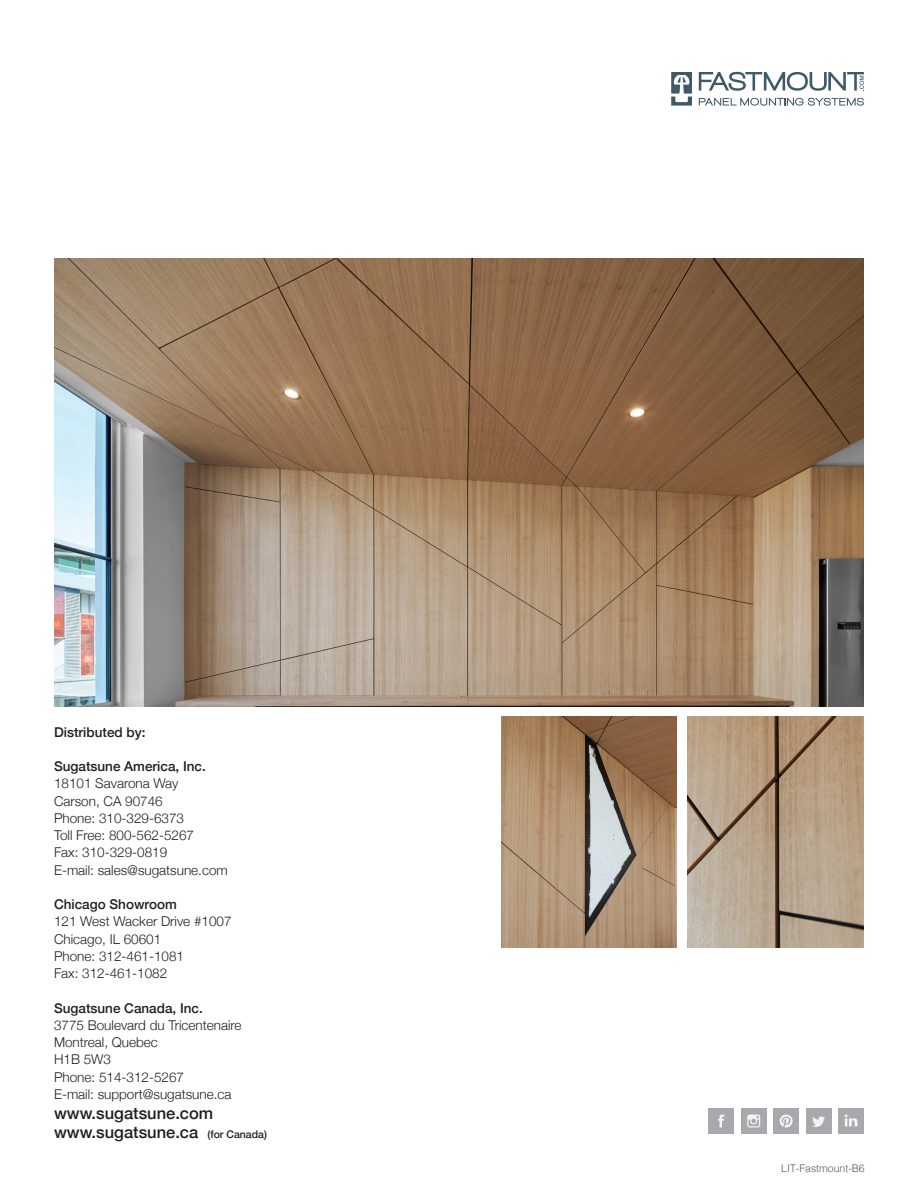
<style>
.page{position:relative;width:918px;height:1188px;background:#fff}
.page>*{position:absolute;margin:0;border:0;box-sizing:border-box;transform-origin:0 0}
.t1{font:500 16.5px/19.8px "Helvetica Neue";color:#231f20}
.t2{font:300 13.5px/17.2px "Helvetica Neue";color:#231f20}
.t3{font:500 13.5px "Helvetica Neue";color:#231f20}
.t4{font:300 10.5px "Helvetica";color:#57585a}
.s1{font-size:10.5px}
</style>
<div class="page">
<svg style="left:699px;top:98px;width:165px;height:8px"></svg>
<svg style="left:671px;top:72px;width:21px;height:34px"></svg>
<svg style="left:699px;top:72px;width:165px;height:19px"></svg>
<div style="left:806px;top:1108px;width:26px;height:26px;background:#a8a9ad"></div>
<svg style="left:812px;top:1116px;width:13px;height:11px"></svg>
<div style="left:773px;top:1108px;width:26px;height:26px;background:#a8a9ad"></div>
<svg style="left:780px;top:1114px;width:13px;height:13px"></svg>
<div style="left:708px;top:1108px;width:26px;height:26px;background:#a8a9ad"></div>
<svg style="left:718px;top:1115px;width:6px;height:13px"></svg>
<div style="left:838px;top:1108px;width:26px;height:26px;background:#a8a9ad"></div>
<svg style="left:845px;top:1115px;width:12px;height:11px"></svg>
<div style="left:741px;top:1108px;width:26px;height:26px;background:#a8a9ad"></div>
<svg style="left:747px;top:1115px;width:13px;height:13px"></svg>
<img style="left:501px;top:717px;width:175px;height:230px">
<img style="left:54px;top:259px;width:810px;height:448px">
<img style="left:688px;top:717px;width:176px;height:230px">
<p class="t3" style="left:54px;top:721px;width:93px">Distributed by:</p>
<p class="t3" style="left:54px;top:755px;width:153px">Sugatsune America, Inc.</p>
<p class="t2" style="left:54px;top:774px;width:175px">18101 Savarona Way<br>Carson, CA 90746<br>Phone: 310-329-6373<br>Toll Free: 800-562-5267<br>Fax: 310-329-0819<br>E-mail: sales@sugatsune.com</p>
<p class="t3" style="left:54px;top:893px;width:124px">Chicago Showroom</p>
<p class="t2" style="left:54px;top:912px;width:179px">121 West Wacker Drive #1007<br>Chicago, IL 60601<br>Phone: 312-461-1081<br>Fax: 312-461-1082</p>
<p class="t3" style="left:54px;top:997px;width:150px">Sugatsune Canada, Inc.</p>
<p class="t2" style="left:54px;top:1015px;width:189px">3775 Boulevard du Tricentenaire<br>Montreal, Quebec<br>H1B 5W3<br>Phone: 514-312-5267<br>E-mail: support@sugatsune.ca</p>
<p class="t1" style="left:54px;top:1102px;width:214px">www.sugatsune.com www.sugatsune.ca <span class="s1">(for Canada)</span></p>
<p class="t4" style="left:781px;top:1159px;width:85px">LIT-Fastmount-B6</p>
</div>
